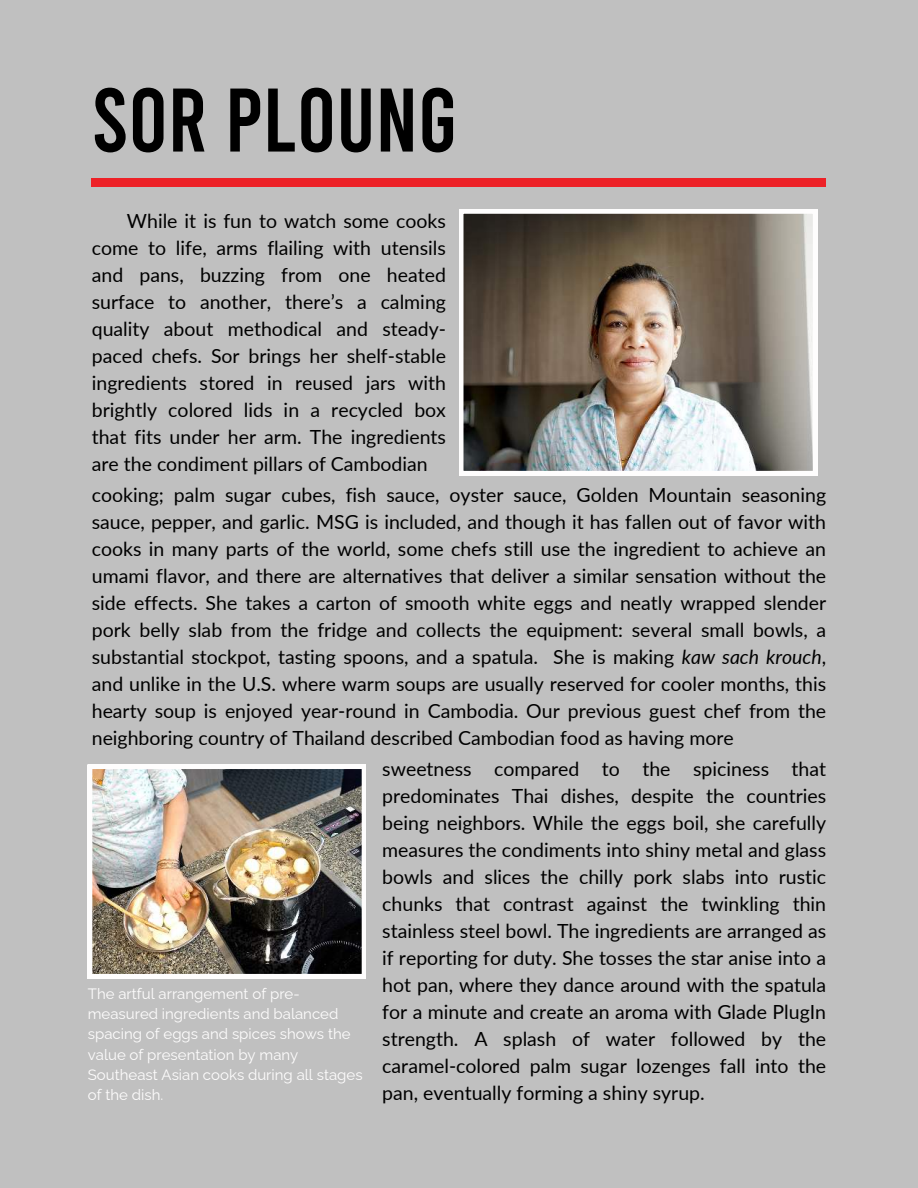
<style>
.page{position:relative;width:918px;height:1188px;background:#c0c0c0}
.page>*{position:absolute;margin:0;border:0;box-sizing:border-box;transform-origin:0 0}
.t1{font:90px "Bebas";letter-spacing:.235em;color:#000}
.t2{font:19.5px/27px "Lato";color:#000;text-align:justify}
.t3{font:15px/20.2px "Raleway";color:#fefdfd}
.s1{font-style:italic}
</style>
<div class="page">
<div style="left:92px;top:179px;width:734px;height:8px;background:#ed2127"></div>
<img style="left:459px;top:209px;width:358px;height:266px">
<img style="left:88px;top:765px;width:278px;height:213px">
<h1 class="t1" style="left:92px;top:75px;width:346px">SOR PLOUNG</h1>
<p class="t2" style="left:92px;top:206px;width:356px;text-indent:35px">While it is fun to watch some cooks come to life, arms flailing with utensils and pans, buzzing from one heated surface to another, there’s a calming quality about methodical and steady&shy;paced chefs. Sor brings her shelf-stable ingredients stored in reused jars with brightly colored lids in a recycled box that fits under her arm. The ingredients are the condiment pillars of Cambodian</p>
<p class="t2" style="left:92px;top:480px;width:736px">cooking; palm sugar cubes, fish sauce, oyster sauce, Golden Mountain seasoning sauce, pepper, and garlic. MSG is included, and though it has fallen out of favor with cooks in many parts of the world, some chefs still use the ingredient to achieve an umami flavor, and there are alternatives that deliver a similar sensation without the side effects. She takes a carton of smooth white eggs and neatly wrapped slender pork belly slab from the fridge and collects the equipment: several small bowls, a substantial stockpot, tasting spoons, and a spatula. She is making <span class="s1">kaw sach krouch</span>, and unlike in the U.S. where warm soups are usually reserved for cooler months, this hearty soup is enjoyed year-round in Cambodia. Our previous guest chef from the neighboring country of Thailand described Cambodian food as having more</p>
<p class="t2" style="left:382px;top:754px;width:445px">sweetness compared to the spiciness that predominates Thai dishes, despite the countries being neighbors. While the eggs boil, she carefully measures the condiments into shiny metal and glass bowls and slices the chilly pork slabs into rustic chunks that contrast against the twinkling thin stainless steel bowl. The ingredients are arranged as if reporting for duty. She tosses the star anise into a hot pan, where they dance around with the spatula for a minute and create an aroma with Glade PlugIn strength. A splash of water followed by the caramel-colored palm sugar lozenges fall into the pan, eventually forming a shiny syrup.</p>
<p class="t3" style="left:88px;top:982px;width:276px">The artful arrangement of pre&shy;measured ingredients and balanced spacing of eggs and spices shows the value of presentation by many<br>Southeast Asian cooks during all stages of the dish.</p>
</div>
